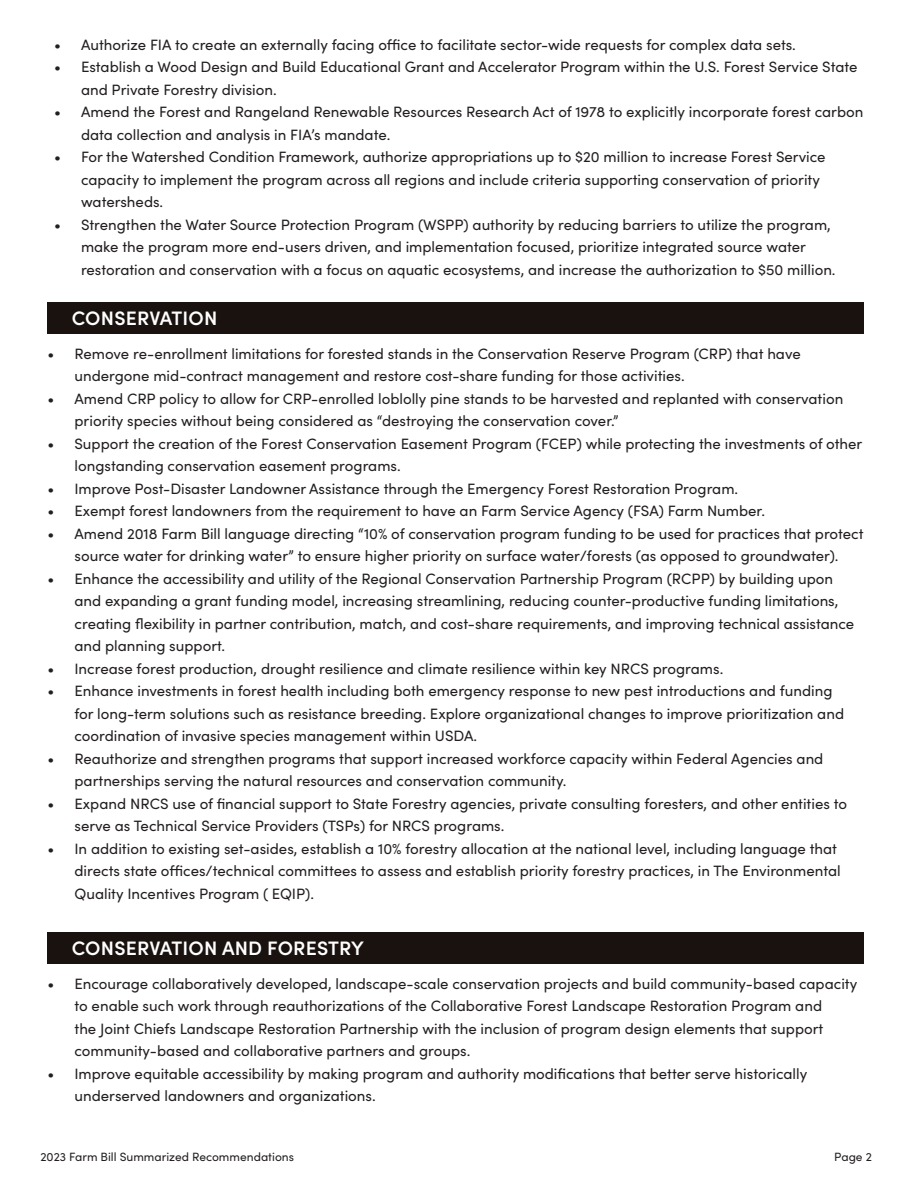
<style>
.page{position:relative;width:918px;height:1188px;background:#fff}
.page>*{position:absolute;margin:0;border:0;box-sizing:border-box;transform-origin:0 0}
.t1{font:600 19.5px "Sofia Pro";letter-spacing:.01em;color:#fff}
.t2{font:15px/22.5px "Sofia Pro";color:#231f20}
.t3{font:12px "Sofia Pro";color:#231f20}
</style>
<div class="page">
<div style="left:48px;top:303px;width:816px;height:31px;background:#1a120f"></div>
<div style="left:48px;top:933px;width:816px;height:31px;background:#1a120f"></div>
<p class="t2" style="left:54px;top:32px;width:743px">• Authorize FIA to create an externally facing office to facilitate sector-wide requests for complex data sets.</p>
<p class="t2" style="left:81px;top:55px;width:778px;text-indent:-27px">• Establish a Wood Design and Build Educational Grant and Accelerator Program within the U.S. Forest Service State and Private Forestry division.</p>
<p class="t2" style="left:81px;top:100px;width:784px;text-indent:-27px">• Amend the Forest and Rangeland Renewable Resources Research Act of 1978 to explicitly incorporate forest carbon data collection and analysis in FIA’s mandate.</p>
<p class="t2" style="left:81px;top:145px;width:746px;text-indent:-27px">• For the Watershed Condition Framework, authorize appropriations up to $20 million to increase Forest Service capacity to implement the program across all regions and include criteria supporting conservation of priority watersheds.</p>
<p class="t2" style="left:81px;top:212px;width:756px;text-indent:-27px">• Strengthen the Water Source Protection Program (WSPP) authority by reducing barriers to utilize the program, make the program more end-users driven, and implementation focused, prioritize integrated source water restoration and conservation with a focus on aquatic ecosystems, and increase the authorization to $50 million.</p>
<p class="t1" style="left:72px;top:303px;width:147px">CONSERVATION</p>
<p class="t2" style="left:75px;top:341px;width:728px;text-indent:-27px">• Remove re-enrollment limitations for forested stands in the Conservation Reserve Program (CRP) that have undergone mid-contract management and restore cost-share funding for those activities.</p>
<p class="t2" style="left:75px;top:386px;width:770px;text-indent:-27px">• Amend CRP policy to allow for CRP-enrolled loblolly pine stands to be harvested and replanted with conservation priority species without being considered as “destroying the conservation cover.”</p>
<p class="t2" style="left:75px;top:431px;width:789px;text-indent:-27px">• Support the creation of the Forest Conservation Easement Program (FCEP) while protecting the investments of other longstanding conservation easement programs.</p>
<p class="t2" style="left:48px;top:476px;width:692px">• Improve Post-Disaster Landowner Assistance through the Emergency Forest Restoration Program.</p>
<p class="t2" style="left:48px;top:499px;width:719px">• Exempt forest landowners from the requirement to have an Farm Service Agency (FSA) Farm Number.</p>
<p class="t2" style="left:48px;top:521px;width:818px;text-align:center">• Amend 2018 Farm Bill language directing “10% of conservation program funding to be used for practices that protect source water for drinking water” to ensure higher priority on surface water/forests (as opposed to groundwater).</p>
<p class="t2" style="left:75px;top:566px;width:781px;text-indent:-27px">• Enhance the accessibility and utility of the Regional Conservation Partnership Program (RCPP) by building upon and expanding a grant funding model, increasing streamlining, reducing counter-productive funding limitations, creating flexibility in partner contribution, match, and cost-share requirements, and improving technical assistance and planning support.</p>
<p class="t2" style="left:48px;top:656px;width:677px">• Increase forest production, drought resilience and climate resilience within key NRCS programs.</p>
<p class="t2" style="left:75px;top:679px;width:771px;text-indent:-27px">• Enhance investments in forest health including both emergency response to new pest introductions and funding for long-term solutions such as resistance breeding. Explore organizational changes to improve prioritization and coordination of invasive species management within USDA.</p>
<p class="t2" style="left:75px;top:746px;width:750px;text-indent:-27px">• Reauthorize and strengthen programs that support increased workforce capacity within Federal Agencies and partnerships serving the natural resources and conservation community.</p>
<p class="t2" style="left:75px;top:791px;width:774px;text-indent:-27px">• Expand NRCS use of financial support to State Forestry agencies, private consulting foresters, and other entities to serve as Technical Service Providers (TSPs) for NRCS programs.</p>
<p class="t2" style="left:75px;top:836px;width:768px;text-indent:-27px">• In addition to existing set-asides, establish a 10% forestry allocation at the national level, including language that directs state offices/technical committees to assess and establish priority forestry practices, in The Environmental<br>Quality Incentives Program ( EQIP).</p>
<p class="t1" style="left:72px;top:933px;width:294px">CONSERVATION AND FORESTRY</p>
<p class="t2" style="left:75px;top:971px;width:784px;text-indent:-27px">• Encourage collaboratively developed, landscape-scale conservation projects and build community-based capacity to enable such work through reauthorizations of the Collaborative Forest Landscape Restoration Program and<br>the Joint Chiefs Landscape Restoration Partnership with the inclusion of program design elements that support community-based and collaborative partners and groups.</p>
<p class="t2" style="left:75px;top:1061px;width:734px;text-indent:-27px">• Improve equitable accessibility by making program and authority modifications that better serve historically underserved landowners and organizations.</p>
<p class="t3" style="left:40px;top:1148px;width:255px">2023 Farm Bill Summarized Recommendations</p>
<p class="t3" style="left:834px;top:1148px;width:39px">Page 2</p>
</div>
